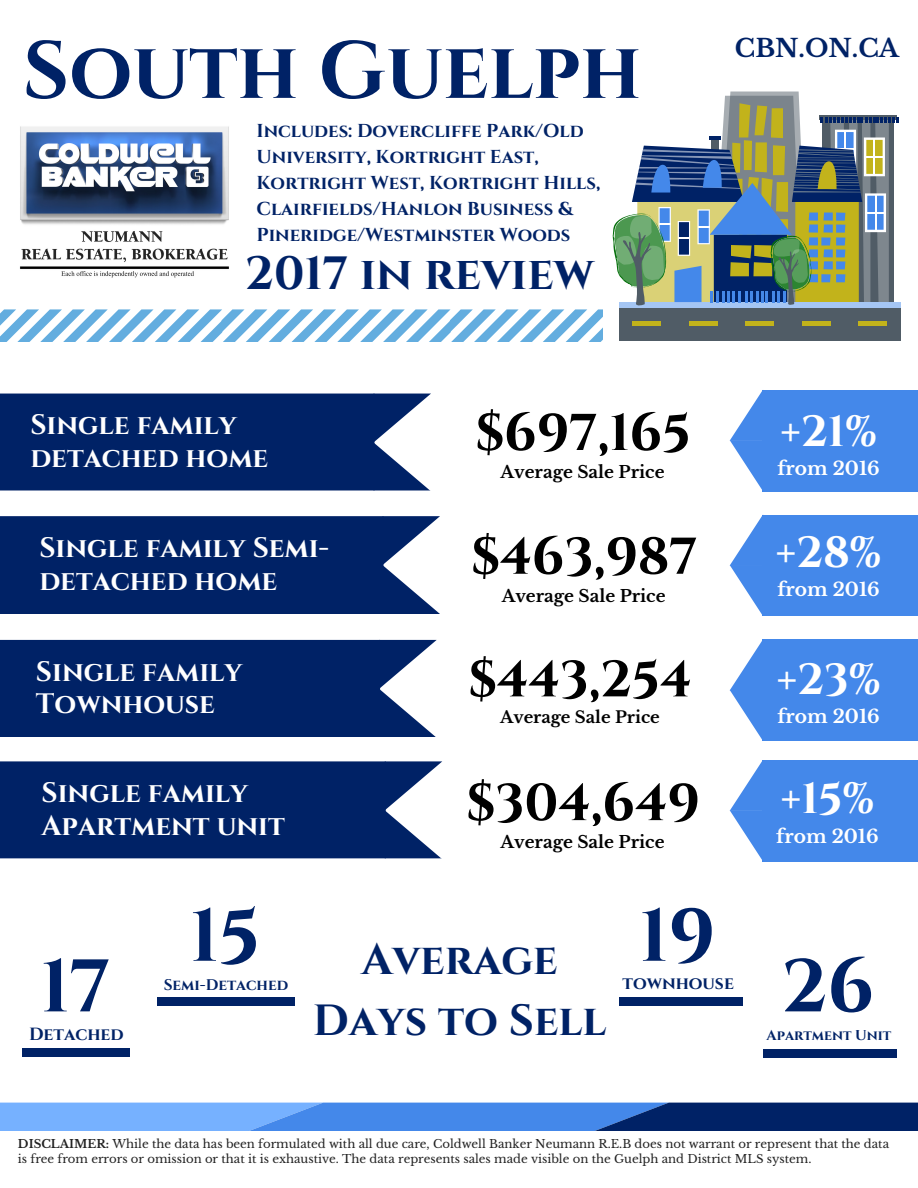
<style>
.page{position:relative;width:918px;height:1188px;background:#fff}
.page>*{position:absolute;margin:0;border:0;box-sizing:border-box;transform-origin:0 0}
.t1{font:700 81px "Cinzel";color:#026}
.t2{font:700 74.55px "Cinzel";color:#026}
.t3{font:700 51.9px "Cinzel";color:#000}
.t4{font:700 51.75px "Cinzel";color:#000}
.t5{font:700 51px "Cinzel";color:#000}
.t6{font:700 46.65px "Cinzel";color:#026}
.t7{font:700 43.65px/60.8px "Cinzel";color:#026;text-align:center}
.t8{font:700 43.65px "Cinzel";color:#fff}
.t9{font:700 28.05px/32.7px "Cinzel";color:#fff}
.t10{font:700 24.9px "Libre Baskerville";color:#026}
.t11{font:700 18.75px/25.8px "Cinzel";color:#026}
.t12{font:700 18.75px "Libre Baskerville";color:#fff}
.t13{font:700 17.7px "Cinzel";color:#026}
.t14{font:700 16.95px "Libre Baskerville";color:#000}
.t15{font:700 16.5px "Libre Baskerville";color:#000}
.t16{font:700 15.3px "Cinzel";color:#026}
.t17{font:700 14.25px "Cinzel";color:#026}
.t18{font:11.7px/15.8px "Libre Baskerville";color:#222}
.s1{font-weight:700}
</style>
<div class="page">
<div style="left:619px;top:307px;width:281px;height:33px;background:#505c66"></div>
<div style="left:619px;top:302px;width:281px;height:5px;background:#a5c6f4"></div>
<div style="left:632px;top:321px;width:29px;height:5px;background:#c2b31b"></div>
<div style="left:689px;top:321px;width:28px;height:5px;background:#c2b31b"></div>
<div style="left:746px;top:321px;width:28px;height:5px;background:#c2b31b"></div>
<div style="left:802px;top:321px;width:28px;height:5px;background:#c2b31b"></div>
<div style="left:859px;top:321px;width:28px;height:5px;background:#c2b31b"></div>
<svg style="left:612px;top:92px;width:286px;height:216px"></svg>
<div style="left:567px;top:0;width:144px;height:136px;background:#fff"></div>
<div style="left:0;top:394px;width:431px;height:96px;background:#026"></div>
<div style="left:0;top:516px;width:440px;height:97px;background:#026"></div>
<div style="left:0;top:640px;width:437px;height:97px;background:#026"></div>
<svg style="left:0;top:761px;width:442px;height:97px;background:#113170"></svg>
<div style="left:762px;top:390px;width:156px;height:101px;background:#4488ea"></div>
<svg style="left:730px;top:391px;width:32px;height:99px"></svg>
<div style="left:762px;top:515px;width:156px;height:101px;background:#4488ea"></div>
<svg style="left:730px;top:516px;width:32px;height:99px"></svg>
<div style="left:762px;top:640px;width:156px;height:101px;background:#4488ea"></div>
<svg style="left:730px;top:641px;width:32px;height:99px"></svg>
<div style="left:762px;top:760px;width:156px;height:101px;background:#4488ea"></div>
<svg style="left:730px;top:761px;width:32px;height:99px"></svg>
<svg style="left:0;top:309px;width:603px;height:33px"></svg>
<svg style="left:0;top:1103px;width:918px;height:28px;background:#3e75c7"></svg>
<div style="left:23px;top:1048px;width:107px;height:8px;background:#026"></div>
<div style="left:158px;top:997px;width:137px;height:9px;background:#026"></div>
<div style="left:619px;top:997px;width:123px;height:9px;background:#026"></div>
<div style="left:763px;top:1049px;width:134px;height:9px;background:#026"></div>
<img style="left:20px;top:126px;width:209px;height:152px">
<h1 class="t1" style="left:22px;top:19px;width:620px">South Guelph</h1>
<h3 class="t11" style="left:256px;top:119px;width:345px">Includes: Dovercliffe Park/Old<br>University, Kortright East,<br>Kortright West, Kortright Hills,<br>Clairfields/Hanlon Business &amp;<br>Pineridge/Westminster Woods</h3>
<h3 class="t6" style="left:245px;top:244px;width:350px">2017 in review</h3>
<h3 class="t10" style="left:735px;top:33px;width:166px">CBN.ON.CA</h3>
<h3 class="t9" style="left:30px;top:409px;width:239px">Single family detached home</h3>
<h3 class="t9" style="left:39px;top:532px;width:291px">Single family Semi&shy;detached home</h3>
<h3 class="t9" style="left:36px;top:656px;width:208px">Single family<br>Townhouse</h3>
<h3 class="t9" style="left:42px;top:777px;width:245px">Single family<br>Apartment unit</h3>
<h3 class="t4" style="left:475px;top:400px;width:217px">$697,165</h3>
<h3 class="t14" style="left:501px;top:462px;width:166px">Average Sale Price</h3>
<h3 class="t4" style="left:471px;top:524px;width:228px">$463,987</h3>
<h3 class="t14" style="left:502px;top:585px;width:166px">Average Sale Price</h3>
<h3 class="t5" style="left:468px;top:647px;width:225px">$443,254</h3>
<h3 class="t15" style="left:500px;top:707px;width:161px">Average Sale Price</h3>
<h3 class="t3" style="left:466px;top:770px;width:235px">$304,649</h3>
<h3 class="t14" style="left:501px;top:832px;width:166px">Average Sale Price</h3>
<h3 class="t8" style="left:780px;top:403px;width:99px">+21%</h3>
<h3 class="t12" style="left:777px;top:457px;width:104px">from 2016</h3>
<h3 class="t8" style="left:776px;top:525px;width:108px">+28%</h3>
<h3 class="t12" style="left:777px;top:578px;width:104px">from 2016</h3>
<h3 class="t8" style="left:776px;top:652px;width:106px">+23%</h3>
<h3 class="t12" style="left:777px;top:705px;width:104px">from 2016</h3>
<h3 class="t8" style="left:780px;top:771px;width:96px">+15%</h3>
<h3 class="t12" style="left:776px;top:824px;width:104px">from 2016</h3>
<h2 class="t2" style="left:41px;top:939px;width:71px">17</h2>
<h3 class="t13" style="left:29px;top:1022px;width:96px">Detached</h3>
<h2 class="t2" style="left:190px;top:888px;width:72px">15</h2>
<h3 class="t16" style="left:164px;top:975px;width:126px">Semi-Detached</h3>
<h3 class="t7" style="left:313px;top:931px;width:295px">Average<br>Days to Sell</h3>
<h2 class="t2" style="left:639px;top:888px;width:78px">19</h2>
<h3 class="t13" style="left:622px;top:972px;width:113px">townhouse</h3>
<h2 class="t2" style="left:782px;top:939px;width:94px">26</h2>
<p class="t17" style="left:767px;top:1026px;width:126px">Apartment Unit</p>
<p class="t18" style="left:18px;top:1136px;width:873px"><span class="s1">DISCLAIMER:</span> While the data has been formulated with all due care, Coldwell Banker Neumann R.E.B does not warrant or represent that the data is free from errors or omission or that it is exhaustive. The data represents sales made visible on the Guelph and District MLS system.</p>
</div>
